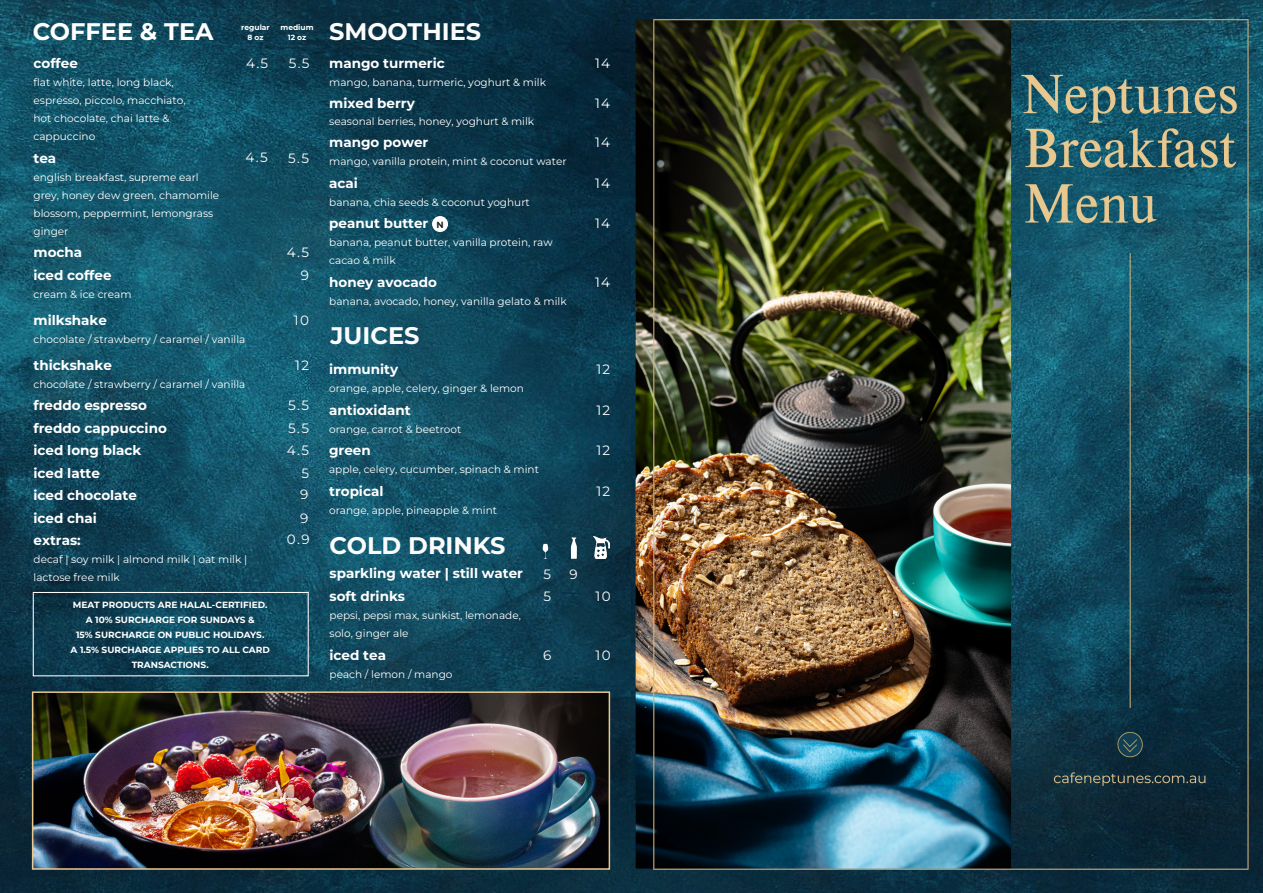
<style>
.page{position:relative;width:1263px;height:893px;background:#fff}
.page>*{position:absolute;margin:0;border:0;box-sizing:border-box;transform-origin:0 0}
.t1{font:100 24px "Montserrat";color:#fcfcfc}
.t2{font:100 24px "Montserrat";color:#fff}
.t3{font:100 13.5px "Montserrat";color:#fff}
.t4{font:13.5px "Montserrat";letter-spacing:.1em;color:#fff}
.t5{font:10.5px/18px "Montserrat";color:#fff}
.t6{font:100 9px "Montserrat";color:#fff}
.t7{font:100 9px "Montserrat";color:#231f20}
.t8{font:100 7.5px "Montserrat";color:#fff}
</style>
<div class="page">
<img style="left:0;top:0;width:631px;height:893px">
<img style="left:631px;top:0;width:632px;height:893px">
<div style="left:33px;top:592px;width:276px;height:84px;border:1px solid #fff"></div>
<img style="left:35px;top:694px;width:572px;height:173px">
<div style="left:32px;top:691px;width:578px;height:179px;border:2px solid #eac88e"></div>
<div style="left:432px;top:216px;width:16px;height:16px;background:#fff;border-radius:50%"></div>
<svg style="left:542px;top:544px;width:7px;height:15px"></svg>
<svg style="left:571px;top:537px;width:6px;height:22px"></svg>
<img style="left:594px;top:537px;width:15px;height:22px">
<p class="t2" style="left:33px;top:15px;width:182px">COFFEE &amp; TEA</p>
<p class="t3" style="left:34px;top:54px;width:46px">coffee</p>
<p class="t5" style="left:34px;top:73px;width:142px">flat white, latte, long black,</p>
<p class="t5" style="left:34px;top:91px;width:154px">espresso, piccolo, macchiato,</p>
<p class="t5" style="left:34px;top:109px;width:137px">hot chocolate, chai latte &amp;</p>
<p class="t5" style="left:34px;top:127px;width:63px">cappuccino</p>
<p class="t3" style="left:34px;top:149px;width:24px">tea</p>
<p class="t4" style="left:288px;top:149px;width:22px">5.5</p>
<p class="t5" style="left:34px;top:168px;width:167px">english breakfast, supreme earl</p>
<p class="t5" style="left:34px;top:186px;width:187px">grey, honey dew green, chamomile</p>
<p class="t5" style="left:34px;top:204px;width:181px">blossom, peppermint, lemongrass</p>
<p class="t5" style="left:34px;top:222px;width:36px">ginger</p>
<p class="t3" style="left:34px;top:243px;width:50px">mocha</p>
<p class="t4" style="left:287px;top:243px;width:24px">4.5</p>
<p class="t3" style="left:34px;top:266px;width:80px">iced coffee</p>
<p class="t4" style="left:301px;top:266px;width:10px">9</p>
<p class="t5" style="left:34px;top:285px;width:99px">cream &amp; ice cream</p>
<p class="t3" style="left:34px;top:311px;width:75px">milkshake</p>
<p class="t4" style="left:294px;top:311px;width:17px">10</p>
<p class="t5" style="left:34px;top:330px;width:213px">chocolate / strawberry / caramel / vanilla</p>
<p class="t3" style="left:34px;top:356px;width:80px">thickshake</p>
<p class="t4" style="left:295px;top:356px;width:15px">12</p>
<p class="t5" style="left:34px;top:375px;width:213px">chocolate / strawberry / caramel / vanilla</p>
<p class="t3" style="left:34px;top:396px;width:115px">freddo espresso</p>
<p class="t4" style="left:288px;top:396px;width:22px">5.5</p>
<p class="t3" style="left:34px;top:419px;width:135px">freddo cappuccino</p>
<p class="t4" style="left:288px;top:419px;width:22px">5.5</p>
<p class="t3" style="left:34px;top:441px;width:109px">iced long black</p>
<p class="t4" style="left:287px;top:441px;width:24px">4.5</p>
<p class="t3" style="left:34px;top:464px;width:68px">iced latte</p>
<p class="t4" style="left:301px;top:464px;width:9px">5</p>
<p class="t3" style="left:34px;top:486px;width:105px">iced chocolate</p>
<p class="t3" style="left:34px;top:509px;width:65px">iced chai</p>
<p class="t8" style="left:280px;top:22px;width:35px">medium</p>
<p class="t8" style="left:288px;top:33px;width:20px">12 oz</p>
<p class="t8" style="left:241px;top:22px;width:30px">regular</p>
<p class="t8" style="left:248px;top:33px;width:18px">8 oz</p>
<p class="t4" style="left:246px;top:54px;width:24px">4.5</p>
<p class="t4" style="left:289px;top:55px;width:22px">5.5</p>
<p class="t4" style="left:246px;top:148px;width:24px">4.5</p>
<p class="t4" style="left:300px;top:486px;width:10px">9</p>
<p class="t4" style="left:300px;top:509px;width:10px">9</p>
<p class="t4" style="left:287px;top:530px;width:24px">0.9</p>
<p class="t3" style="left:34px;top:531px;width:49px">extras:</p>
<p class="t5" style="left:34px;top:550px;width:215px">decaf | soy milk | almond milk | oat milk | lactose free milk</p>
<p class="t6" style="left:73px;top:599px;width:196px">MEAT PRODUCTS ARE HALAL-CERTIFIED.</p>
<p class="t6" style="left:86px;top:614px;width:171px">A 10% SURCHARGE FOR SUNDAYS &amp;</p>
<p class="t6" style="left:76px;top:629px;width:190px">15% SURCHARGE ON PUBLIC HOLIDAYS.</p>
<p class="t6" style="left:71px;top:644px;width:201px">A 1.5% SURCHARGE APPLIES TO ALL CARD</p>
<p class="t6" style="left:132px;top:659px;width:79px">TRANSACTIONS.</p>
<p class="t1" style="left:329px;top:15px;width:154px">SMOOTHIES</p>
<p class="t3" style="left:329px;top:54px;width:117px">mango turmeric</p>
<p class="t4" style="left:595px;top:54px;width:17px">14</p>
<p class="t5" style="left:329px;top:73px;width:218px">mango, banana, turmeric, yoghurt &amp; milk</p>
<p class="t3" style="left:329px;top:94px;width:87px">mixed berry</p>
<p class="t4" style="left:595px;top:94px;width:17px">14</p>
<p class="t5" style="left:329px;top:112px;width:206px">seasonal berries, honey, yoghurt &amp; milk</p>
<p class="t3" style="left:329px;top:133px;width:101px">mango power</p>
<p class="t4" style="left:595px;top:133px;width:17px">14</p>
<p class="t5" style="left:329px;top:152px;width:239px">mango, vanilla protein, mint &amp; coconut water</p>
<p class="t3" style="left:329px;top:174px;width:30px">acai</p>
<p class="t4" style="left:595px;top:174px;width:17px">14</p>
<p class="t5" style="left:329px;top:193px;width:202px">banana, chia seeds &amp; coconut yoghurt</p>
<p class="t3" style="left:329px;top:214px;width:101px">peanut butter</p>
<p class="t4" style="left:595px;top:214px;width:17px">14</p>
<p class="t5" style="left:329px;top:233px;width:225px">banana, peanut butter, vanilla protein, raw</p>
<p class="t5" style="left:329px;top:251px;width:68px">cacao &amp; milk</p>
<p class="t3" style="left:329px;top:273px;width:109px">honey avocado</p>
<p class="t4" style="left:595px;top:273px;width:17px">14</p>
<p class="t5" style="left:329px;top:292px;width:239px">banana, avocado, honey, vanilla gelato &amp; milk</p>
<p class="t1" style="left:331px;top:319px;width:90px">JUICES</p>
<p class="t7" style="left:436px;top:218px;width:9px">N</p>
<p class="t3" style="left:329px;top:360px;width:70px">immunity</p>
<p class="t4" style="left:596px;top:360px;width:15px">12</p>
<p class="t5" style="left:329px;top:379px;width:196px">orange, apple, celery, ginger &amp; lemon</p>
<p class="t3" style="left:329px;top:401px;width:83px">antioxidant</p>
<p class="t4" style="left:596px;top:401px;width:15px">12</p>
<p class="t5" style="left:329px;top:420px;width:134px">orange, carrot &amp; beetroot</p>
<p class="t3" style="left:329px;top:441px;width:43px">green</p>
<p class="t4" style="left:596px;top:441px;width:15px">12</p>
<p class="t5" style="left:329px;top:460px;width:211px">apple, celery, cucumber, spinach &amp; mint</p>
<p class="t3" style="left:329px;top:482px;width:56px">tropical</p>
<p class="t4" style="left:596px;top:482px;width:15px">12</p>
<p class="t5" style="left:329px;top:501px;width:170px">orange, apple, pineapple &amp; mint</p>
<p class="t1" style="left:330px;top:530px;width:178px">COLD DRINKS</p>
<p class="t3" style="left:330px;top:565px;width:195px">sparkling water | still water</p>
<p class="t3" style="left:330px;top:587px;width:77px">soft drinks</p>
<p class="t5" style="left:330px;top:606px;width:193px">pepsi, pepsi max, sunkist, lemonade,</p>
<p class="t5" style="left:330px;top:624px;width:81px">solo, ginger ale</p>
<p class="t3" style="left:330px;top:646px;width:58px">iced tea</p>
<p class="t5" style="left:330px;top:664px;width:124px">peach / lemon / mango</p>
<p class="t4" style="left:543px;top:565px;width:9px">5</p>
<p class="t4" style="left:543px;top:587px;width:9px">5</p>
<p class="t4" style="left:569px;top:565px;width:10px">9</p>
<p class="t4" style="left:595px;top:587px;width:17px">10</p>
<p class="t4" style="left:543px;top:646px;width:10px">6</p>
<p class="t4" style="left:595px;top:646px;width:17px">10</p>
</div>
